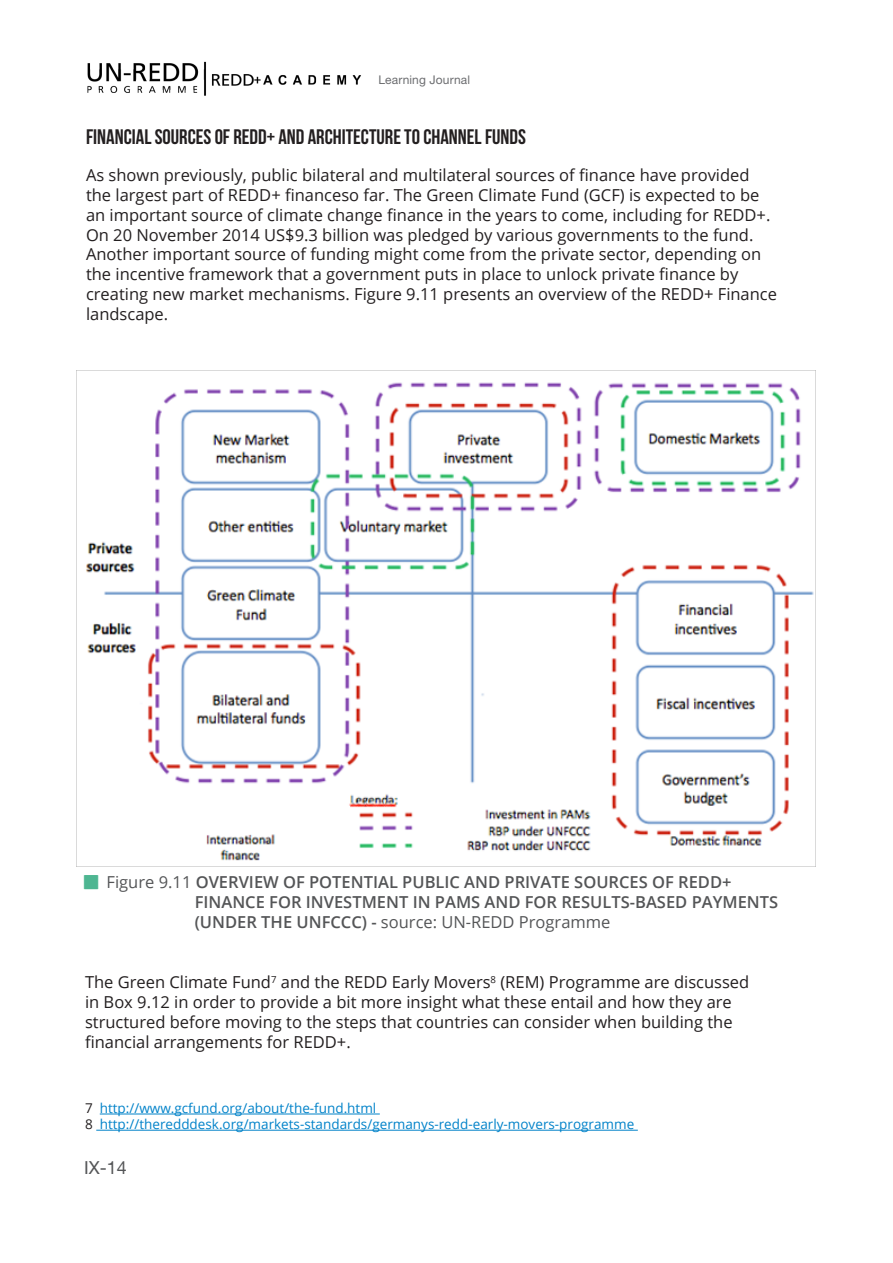
<style>
.page{position:relative;width:893px;height:1263px;background:#fff}
.page>*{position:absolute;margin:0;border:0;box-sizing:border-box;transform-origin:0 0}
.sub_heads{font:21px "Bebas Neue";color:#231f20}
.t1{font:18px "Helvetica Neue";color:#545557}
.body{font:16.5px/19.8px "Open Sans";color:#231f20}
.head{font:600 16.5px/19.8px "Open Sans";color:#545557}
.body-2{font:13.5px "Open Sans";color:#0082c9}
.t2{font:12px "Helvetica Neue";letter-spacing:.01em;color:#6c6d70}
.s1{font-weight:400}
.s2{color:#231f20}
</style>
<div class="page">
<img style="left:87px;top:61px;width:274px;height:35px">
<img style="left:76px;top:370px;width:740px;height:497px">
<hr style="left:100px;top:1114px;width:280px;height:1px;background:#0082c9">
<hr style="left:96px;top:1130px;width:542px;height:1px;background:#0082c9">
<p class="t2" style="left:378px;top:71px;width:93px">Learning Journal</p>
<p class="sub_heads" style="left:86px;top:126px;width:441px">FINANCIAL SOURCES OF REDD+ AND ARCHITECTURE TO CHANNEL FUNDS</p>
<p class="body" style="left:86px;top:165px;width:692px">As shown previously, public bilateral and multilateral sources of finance have provided the largest part of REDD+ financeso far. The Green Climate Fund (GCF) is expected to be an important source of climate change finance in the years to come, including for REDD+.<br>On 20 November 2014 US$9.3 billion was pledged by various governments to the fund.<br>Another important source of funding might come from the private sector, depending on the incentive framework that a government puts in place to unlock private finance by creating new market mechanisms. Figure 9.11 presents an overview of the REDD+ Finance landscape.</p>
<p class="head" style="left:195px;top:872px;width:585px;text-indent:-88px"><span class="s1">Figure 9.11</span> OVERVIEW OF POTENTIAL PUBLIC AND PRIVATE SOURCES OF REDD+<br>FINANCE FOR INVESTMENT IN PAMS AND FOR RESULTS-BASED PAYMENTS (UNDER THE UNFCCC) - <span class="s1">source: UN-REDD Programme</span></p>
<p class="body" style="left:85px;top:972px;width:666px">The Green Climate Fund<sup>7</sup> and the REDD Early Movers<sup>8</sup> (REM) Programme are discussed in Box 9.12 in order to provide a bit more insight what these entail and how they are structured before moving to the steps that countries can consider when building the financial arrangements for REDD+.</p>
<p class="body-2" style="left:85px;top:1099px;width:293px"><span class="s2">7</span> http://www.gcfund.org/about/the-fund.html</p>
<p class="body-2" style="left:85px;top:1115px;width:551px"><span class="s2">8</span> http://theredddesk.org/markets-standards/germanys-redd-early-movers-programme</p>
<p class="t1" style="left:84px;top:1154px;width:44px">IX-14</p>
</div>
